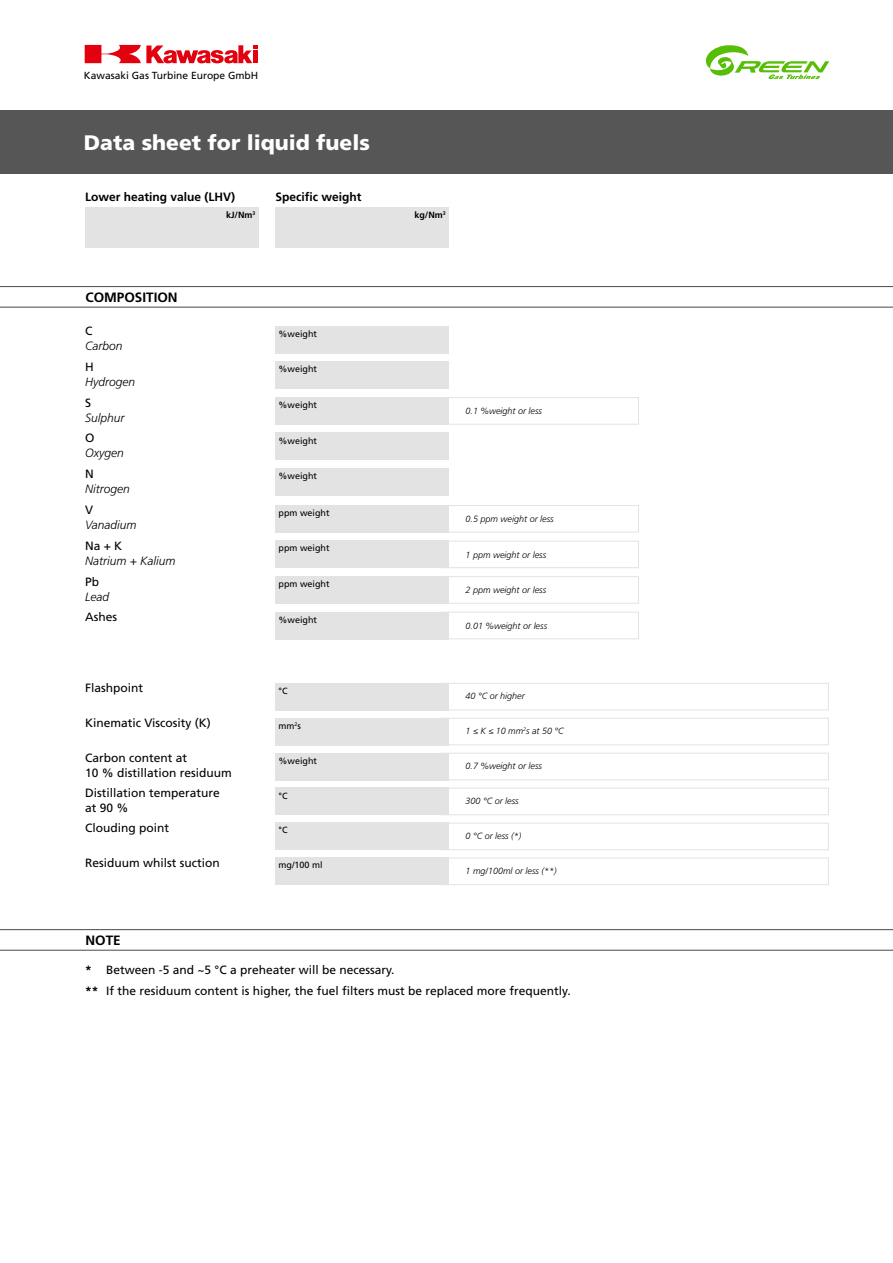
<style>
.page{position:relative;width:893px;height:1263px;background:#fff}
.page>*{position:absolute;margin:0;border:0;box-sizing:border-box;transform-origin:0 0}
.t1{font:900 21px "Frutiger";color:#fff}
.t2{font:700 13.5px "Frutiger";color:#000}
.t3{font:12px/15px "Frutiger";color:#000}
.t4{font:italic 300 12px "Frutiger";color:#000}
.t5{font:700 12px "Frutiger";color:#000}
.t6{font:10.2px "Frutiger";color:#000}
.t7{font:italic 300 9px "Frutiger";color:#000}
.t8{font:9px "Frutiger";color:#000}
.t9{font:700 9px "Frutiger";color:#000}
.s1{font-family:"Myriad Pro";font-weight:400;font-style:normal}
.s2{font-weight:700}
</style>
<div class="page">
<svg style="left:706px;top:45px;width:123px;height:34px"></svg>
<svg style="left:85px;top:45px;width:173px;height:18px"></svg>
<div style="left:85px;top:208px;width:173px;height:40px;background:#e3e3e3"></div>
<div style="left:275px;top:208px;width:174px;height:40px;background:#e3e3e3"></div>
<div style="left:275px;top:326px;width:174px;height:27px;background:#e3e3e3"></div>
<div style="left:275px;top:362px;width:174px;height:27px;background:#e3e3e3"></div>
<div style="left:275px;top:397px;width:174px;height:28px;background:#e3e3e3"></div>
<div style="left:275px;top:433px;width:174px;height:27px;background:#e3e3e3"></div>
<div style="left:275px;top:468px;width:174px;height:28px;background:#e3e3e3"></div>
<div style="left:275px;top:505px;width:174px;height:27px;background:#e3e3e3"></div>
<div style="left:275px;top:541px;width:174px;height:27px;background:#e3e3e3"></div>
<div style="left:275px;top:612px;width:174px;height:27px;background:#e3e3e3"></div>
<div style="left:275px;top:576px;width:174px;height:28px;background:#e3e3e3"></div>
<div style="left:275px;top:683px;width:174px;height:27px;background:#e3e3e3"></div>
<div style="left:275px;top:788px;width:174px;height:27px;background:#e3e3e3"></div>
<div style="left:275px;top:823px;width:174px;height:27px;background:#e3e3e3"></div>
<div style="left:275px;top:858px;width:174px;height:27px;background:#e3e3e3"></div>
<div style="left:275px;top:718px;width:174px;height:27px;background:#e3e3e3"></div>
<div style="left:275px;top:753px;width:174px;height:27px;background:#e3e3e3"></div>
<svg style="left:0;top:286px;width:893px;height:21px"></svg>
<svg style="left:0;top:929px;width:893px;height:21px"></svg>
<div style="left:441px;top:683px;width:388px;height:27px;border:1px solid #e3e3e3"></div>
<div style="left:441px;top:788px;width:388px;height:27px;border:1px solid #e3e3e3"></div>
<div style="left:441px;top:823px;width:388px;height:27px;border:1px solid #e3e3e3"></div>
<div style="left:441px;top:858px;width:388px;height:27px;border:1px solid #e3e3e3"></div>
<div style="left:441px;top:718px;width:388px;height:27px;border:1px solid #e3e3e3"></div>
<div style="left:441px;top:753px;width:388px;height:27px;border:1px solid #e3e3e3"></div>
<div style="left:441px;top:397px;width:198px;height:28px;border:1px solid #e3e3e3"></div>
<div style="left:441px;top:505px;width:198px;height:27px;border:1px solid #e3e3e3"></div>
<div style="left:441px;top:541px;width:198px;height:27px;border:1px solid #e3e3e3"></div>
<div style="left:441px;top:612px;width:198px;height:27px;border:1px solid #e3e3e3"></div>
<div style="left:441px;top:576px;width:198px;height:28px;border:1px solid #e3e3e3"></div>
<div style="left:0;top:111px;width:893px;height:63px;background:#565656"></div>
<p class="t6" style="left:84px;top:69px;width:176px">Kawasaki Gas Turbine Europe GmbH</p>
<h1 class="t1" style="left:84px;top:130px;width:287px">Data sheet for liquid fuels</h1>
<p class="t5" style="left:85px;top:190px;width:152px">Lower heating value (LHV)</p>
<p class="t9" style="left:226px;top:209px;width:31px">kJ/Nm<sup>3</sup></p>
<p class="t5" style="left:275px;top:190px;width:88px">Specific weight</p>
<p class="t2" style="left:85px;top:289px;width:94px">COMPOSITION</p>
<p class="t3" style="left:85px;top:324px;width:9px">C</p>
<p class="t4" style="left:85px;top:339px;width:39px">Carbon</p>
<p class="t3" style="left:85px;top:359px;width:10px">H</p>
<p class="t4" style="left:85px;top:375px;width:52px">Hydrogen</p>
<p class="t3" style="left:85px;top:395px;width:7px">S</p>
<p class="t4" style="left:85px;top:411px;width:41px">Sulphur</p>
<p class="t3" style="left:85px;top:430px;width:11px">O</p>
<p class="t4" style="left:85px;top:446px;width:40px">Oxygen</p>
<p class="t3" style="left:85px;top:466px;width:10px">N</p>
<p class="t4" style="left:85px;top:482px;width:46px">Nitrogen</p>
<p class="t3" style="left:85px;top:503px;width:10px">V</p>
<p class="t4" style="left:85px;top:518px;width:53px">Vanadium</p>
<p class="t3" style="left:85px;top:538px;width:39px">Na + K</p>
<p class="t4" style="left:85px;top:554px;width:92px">Natrium + Kalium</p>
<p class="t3" style="left:85px;top:574px;width:16px">Pb</p>
<p class="t4" style="left:85px;top:590px;width:26px">Lead</p>
<p class="t3" style="left:85px;top:609px;width:34px">Ashes</p>
<p class="t3" style="left:85px;top:680px;width:60px">Flashpoint</p>
<p class="t3" style="left:85px;top:715px;width:127px">Kinematic Viscosity (K)</p>
<p class="t3" style="left:85px;top:750px;width:148px">Carbon content at<br>10 % distillation residuum</p>
<p class="t3" style="left:85px;top:785px;width:136px">Distillation temperature at 90 %</p>
<p class="t3" style="left:85px;top:820px;width:85px">Clouding point</p>
<p class="t3" style="left:85px;top:855px;width:136px">Residuum whilst suction</p>
<p class="t2" style="left:85px;top:932px;width:37px">NOTE</p>
<p class="t8" style="left:279px;top:328px;width:40px">%weight</p>
<p class="t8" style="left:279px;top:364px;width:40px">%weight</p>
<p class="t8" style="left:279px;top:399px;width:40px">%weight</p>
<p class="t8" style="left:279px;top:435px;width:40px">%weight</p>
<p class="t8" style="left:279px;top:471px;width:40px">%weight</p>
<p class="t8" style="left:279px;top:507px;width:53px">ppm weight</p>
<p class="t8" style="left:279px;top:543px;width:53px">ppm weight</p>
<p class="t8" style="left:279px;top:578px;width:53px">ppm weight</p>
<p class="t8" style="left:279px;top:614px;width:40px">%weight</p>
<p class="t8" style="left:279px;top:685px;width:11px">°C</p>
<p class="t8" style="left:279px;top:720px;width:24px">mm<sup>2</sup>s</p>
<p class="t8" style="left:279px;top:755px;width:40px">%weight</p>
<p class="t8" style="left:279px;top:790px;width:11px">°C</p>
<p class="t8" style="left:279px;top:825px;width:11px">°C</p>
<p class="t8" style="left:279px;top:860px;width:46px">mg/100 ml</p>
<p class="t9" style="left:414px;top:209px;width:33px">kg/Nm<sup>3</sup></p>
<p class="t7" style="left:466px;top:406px;width:78px">0.1 %weight or less</p>
<p class="t7" style="left:466px;top:514px;width:90px">0.5 ppm weight or less</p>
<p class="t7" style="left:466px;top:549px;width:82px">1 ppm weight or less</p>
<p class="t7" style="left:466px;top:585px;width:82px">2 ppm weight or less</p>
<p class="t7" style="left:466px;top:620px;width:83px">0.01 %weight or less</p>
<p class="t7" style="left:466px;top:690px;width:61px">40 °C or higher</p>
<p class="t7" style="left:466px;top:726px;width:100px">1 <span class="s1">≤</span> K <span class="s1">≤</span> 10 mm<sup>2</sup>s at 50 °C</p>
<p class="t7" style="left:466px;top:761px;width:78px">0.7 %weight or less</p>
<p class="t7" style="left:466px;top:796px;width:55px">300 °C or less</p>
<p class="t7" style="left:466px;top:830px;width:57px">0 °C or less (*)</p>
<p class="t7" style="left:466px;top:865px;width:93px">1 mg/100ml or less (**)</p>
<p class="t3" style="left:85px;top:959px;width:487px;line-height:20.7px"><span class="s2">*</span> Between -5 and ~5 °C a preheater will be necessary.<br><span class="s2">**</span> If the residuum content is higher, the fuel filters must be replaced more frequently.</p>
</div>
